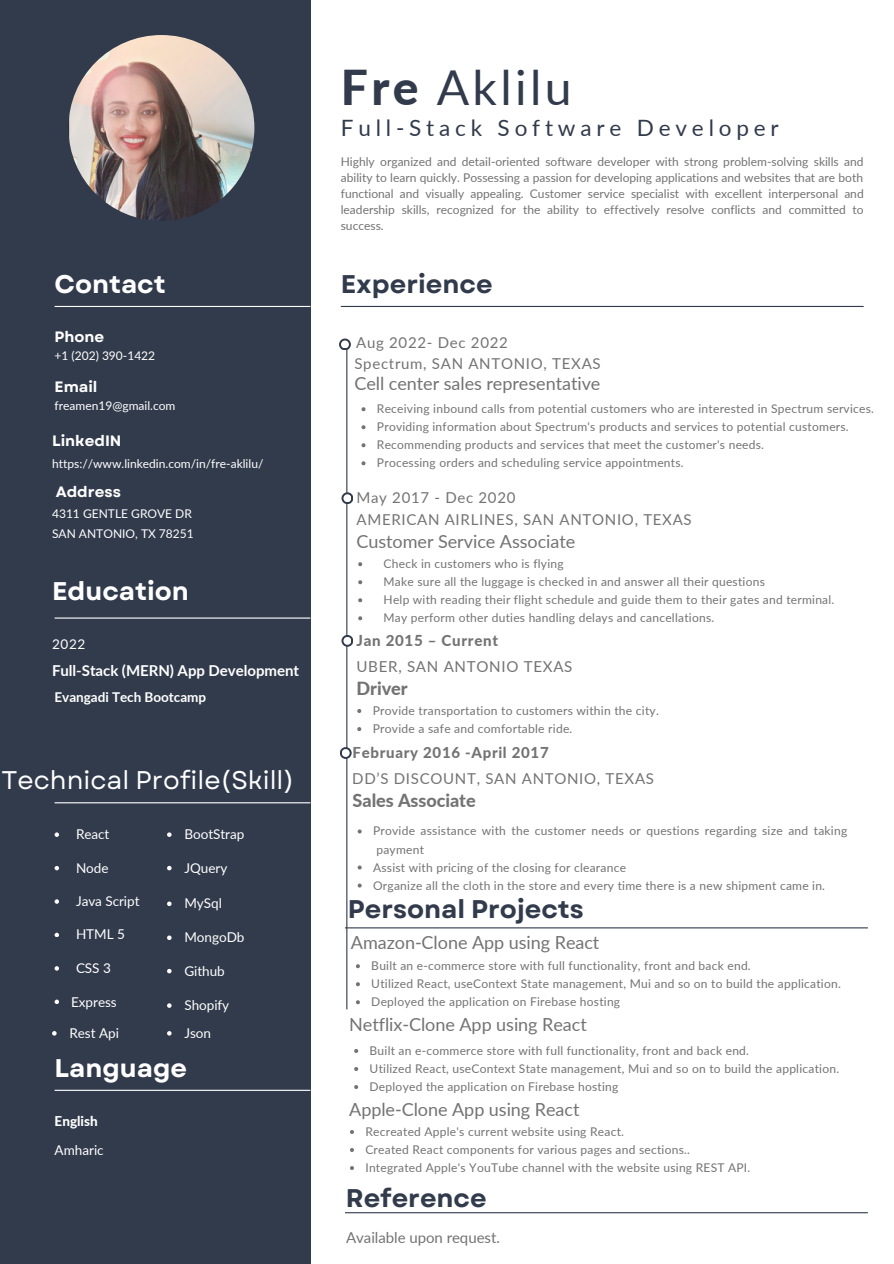
<style>
.page{position:relative;width:894px;height:1264px;background:#fff}
.page>*{position:absolute;margin:0;border:0;box-sizing:border-box;transform-origin:0 0}
.t1{font:48px "Lato";letter-spacing:.07em;color:#323b4c}
.t2{font:700 25.5px "Garet";color:#323b4c}
.t3{font:700 25.5px "Garet";color:#fff}
.t4{font:25.5px "Garet";color:#fff}
.t5{font:22.5px "Lato";letter-spacing:.215em;color:#323b4c}
.t6{font:800 18.15px "Lato";letter-spacing:-.005em;color:#737373}
.t7{font:18px "Lato";letter-spacing:-.005em;color:#737373}
.t8{font:800 18px "Lato";letter-spacing:-.005em;color:#737373}
.t9{font:15.15px "Lato";letter-spacing:.045em;color:#737373}
.t10{font:800 15.15px "Lato";letter-spacing:.045em;color:#737373}
.t11{font:15px/20.9px "Lato";letter-spacing:.045em;color:#737373}
.t12{font:700 15px "Lato";letter-spacing:-.005em;color:#fff}
.t13{font:700 15px "Garet";color:#fff}
.t14{font:800 15px "Lato";letter-spacing:.045em;color:#737373}
.t15{font:15px "Lato";letter-spacing:-.005em;color:#737373}
.t16{font:13.5px "Lato";color:#fff}
.t17{font:700 13.5px "Lato";letter-spacing:-.005em;color:#fff}
.t18{font:800 13.5px "Lato";color:#fff}
.t19{font:12px/18px "Lato";letter-spacing:.02em;color:#737373}
.t20{font:12px/20px "Lato";color:#fff}
.s1{font-weight:800}
</style>
<div class="page">
<div style="left:0;top:0;width:310px;height:1263px;background:#323b4c"></div>
<hr style="left:55px;top:306px;width:255px;height:1px;background:#fff">
<hr style="left:55px;top:617px;width:255px;height:1px;background:#fff">
<hr style="left:341px;top:306px;width:522px;height:1px;background:#323b4c">
<hr style="left:346px;top:342px;width:1px;height:667px;background:#323b4c">
<svg style="left:341px;top:492px;width:12px;height:12px"></svg>
<div style="left:343px;top:494px;width:8px;height:8px;background:#fff;border-radius:50%"></div>
<svg style="left:341px;top:635px;width:12px;height:11px"></svg>
<div style="left:343px;top:637px;width:8px;height:7px;background:#fff;border-radius:50%"></div>
<svg style="left:340px;top:747px;width:11px;height:11px"></svg>
<div style="left:341px;top:749px;width:8px;height:7px;background:#fff;border-radius:50%"></div>
<hr style="left:345px;top:1212px;width:522px;height:1px;background:#323b4c">
<img style="left:68px;top:35px;width:186px;height:186px;border-radius:50%">
<svg style="left:55px;top:832px;width:4px;height:4px"></svg>
<svg style="left:55px;top:866px;width:4px;height:4px"></svg>
<svg style="left:55px;top:899px;width:4px;height:4px"></svg>
<svg style="left:55px;top:932px;width:4px;height:5px"></svg>
<svg style="left:55px;top:966px;width:4px;height:4px"></svg>
<svg style="left:55px;top:999px;width:4px;height:5px"></svg>
<hr style="left:55px;top:802px;width:255px;height:1px;background:#fff">
<hr style="left:55px;top:1089px;width:255px;height:1px;background:#fff">
<hr style="left:345px;top:927px;width:522px;height:1px;background:#323b4c">
<svg style="left:358px;top:562px;width:4px;height:4px"></svg>
<svg style="left:358px;top:580px;width:4px;height:4px"></svg>
<svg style="left:358px;top:598px;width:4px;height:4px"></svg>
<svg style="left:358px;top:616px;width:4px;height:4px"></svg>
<svg style="left:357px;top:709px;width:4px;height:4px"></svg>
<svg style="left:357px;top:727px;width:4px;height:4px"></svg>
<svg style="left:357px;top:829px;width:4px;height:4px"></svg>
<svg style="left:357px;top:865px;width:4px;height:4px"></svg>
<svg style="left:357px;top:883px;width:4px;height:4px"></svg>
<svg style="left:356px;top:964px;width:4px;height:4px"></svg>
<svg style="left:356px;top:982px;width:4px;height:4px"></svg>
<svg style="left:356px;top:1000px;width:4px;height:4px"></svg>
<svg style="left:354px;top:1049px;width:4px;height:3px"></svg>
<svg style="left:354px;top:1067px;width:4px;height:3px"></svg>
<svg style="left:354px;top:1085px;width:4px;height:3px"></svg>
<svg style="left:350px;top:1130px;width:4px;height:3px"></svg>
<svg style="left:350px;top:1148px;width:4px;height:3px"></svg>
<svg style="left:350px;top:1166px;width:4px;height:3px"></svg>
<svg style="left:167px;top:832px;width:4px;height:5px"></svg>
<svg style="left:167px;top:865px;width:4px;height:5px"></svg>
<svg style="left:167px;top:901px;width:4px;height:5px"></svg>
<svg style="left:167px;top:935px;width:4px;height:5px"></svg>
<svg style="left:167px;top:968px;width:4px;height:5px"></svg>
<svg style="left:167px;top:1003px;width:4px;height:4px"></svg>
<svg style="left:167px;top:1031px;width:4px;height:4px"></svg>
<svg style="left:52px;top:1031px;width:5px;height:4px"></svg>
<svg style="left:339px;top:338px;width:11px;height:12px"></svg>
<div style="left:341px;top:340px;width:7px;height:8px;background:#fff;border-radius:50%"></div>
<svg style="left:361px;top:407px;width:4px;height:4px"></svg>
<svg style="left:361px;top:425px;width:4px;height:4px"></svg>
<svg style="left:361px;top:443px;width:4px;height:4px"></svg>
<svg style="left:361px;top:461px;width:4px;height:4px"></svg>
<h2 class="t3" style="left:55px;top:266px;width:113px">Contact</h2>
<p class="t13" style="left:55px;top:326px;width:51px">Phone</p>
<p class="t20" style="left:55px;top:345px;width:102px">+1 (202) 390-1422</p>
<p class="t13" style="left:55px;top:375px;width:44px">Email</p>
<p class="t20" style="left:55px;top:395px;width:122px">freamen19@gmail.com</p>
<p class="t13" style="left:52px;top:430px;width:71px">LinkedIN</p>
<p class="t20" style="left:52px;top:453px;width:213px">https://www.linkedin.com/in/fre-aklilu/</p>
<p class="t13" style="left:56px;top:481px;width:67px">Address</p>
<p class="t20" style="left:52px;top:503px;width:143px">4311 GENTLE GROVE DR<br>SAN ANTONIO, TX 78251</p>
<h2 class="t3" style="left:52px;top:573px;width:138px">Education</h2>
<p class="t16" style="left:52px;top:635px;width:35px">2022</p>
<p class="t12" style="left:52px;top:661px;width:248px">Full-Stack (MERN) App Development</p>
<p class="t17" style="left:55px;top:688px;width:153px">Evangadi Tech Bootcamp</p>
<h2 class="t4" style="left:1px;top:762px;width:294px">Technical Profile(Skill)</h2>
<p class="t16" style="left:76px;top:825px;width:35px">React</p>
<p class="t16" style="left:76px;top:859px;width:34px">Node</p>
<p class="t16" style="left:76px;top:892px;width:65px">Java Script</p>
<p class="t16" style="left:76px;top:926px;width:50px">HTML 5</p>
<p class="t16" style="left:76px;top:959px;width:36px">CSS 3</p>
<p class="t16" style="left:71px;top:993px;width:47px">Express</p>
<p class="t16" style="left:184px;top:825px;width:61px">BootStrap</p>
<p class="t16" style="left:184px;top:859px;width:44px">JQuery</p>
<p class="t16" style="left:184px;top:895px;width:39px">MySql</p>
<p class="t16" style="left:184px;top:928px;width:62px">MongoDb</p>
<p class="t16" style="left:184px;top:962px;width:42px">Github</p>
<p class="t16" style="left:184px;top:996px;width:46px">Shopify</p>
<p class="t16" style="left:69px;top:1024px;width:51px">Rest Api</p>
<p class="t16" style="left:184px;top:1024px;width:28px">Json</p>
<h2 class="t3" style="left:55px;top:1049px;width:134px">Language</h2>
<p class="t18" style="left:55px;top:1112px;width:45px">English</p>
<p class="t16" style="left:55px;top:1141px;width:51px">Amharic</p>
<h1 class="t1" style="left:341px;top:58px;width:232px"><span class="s1">Fre</span> Aklilu</h1>
<h3 class="t5" style="left:341px;top:114px;width:439px">Full-Stack Software Developer</h3>
<p class="t19" style="left:341px;top:153px;width:524px;line-height:16px;text-align:justify">Highly organized and detail-oriented software developer with strong problem-solving skills and ability to learn quickly. Possessing a passion for developing applications and websites that are both functional and visually appealing. Customer service specialist with excellent interpersonal and leadership skills, recognized for the ability to effectively resolve conflicts and committed to success.</p>
<h2 class="t2" style="left:341px;top:266px;width:153px">Experience</h2>
<p class="t11" style="left:354px;top:332px;width:248px">Aug 2022- Dec 2022<br>Spectrum, SAN ANTONIO, TEXAS</p>
<h3 class="t7" style="left:354px;top:372px;width:247px">Cell center sales representative</h3>
<p class="t19" style="left:377px;top:399px;width:498px">Receiving inbound calls from potential customers who are interested in Spectrum services.<br>Providing information about Spectrum's products and services to potential customers.<br>Recommending products and services that meet the customer's needs.<br>Processing orders and scheduling service appointments.</p>
<p class="t11" style="left:356px;top:487px;width:160px">May 2017 - Dec 2020</p>
<p class="t11" style="left:356px;top:509px;width:337px">AMERICAN AIRLINES, SAN ANTONIO, TEXAS</p>
<h3 class="t7" style="left:356px;top:530px;width:220px">Customer Service Associate</h3>
<p class="t19" style="left:383px;top:554px;width:452px">Check in customers who is flying<br>Make sure all the luggage is checked in and answer all their questions<br>Help with reading their flight schedule and guide them to their gates and terminal.<br>May perform other duties handling delays and cancellations.</p>
<p class="t10" style="left:356px;top:631px;width:143px">Jan 2015 – Current</p>
<p class="t9" style="left:356px;top:657px;width:217px">UBER, SAN ANTONIO TEXAS</p>
<h3 class="t6" style="left:356px;top:677px;width:53px">Driver</h3>
<p class="t19" style="left:372px;top:701px;width:287px">Provide transportation to customers within the city.<br>Provide a safe and comfortable ride.</p>
<p class="t14" style="left:352px;top:743px;width:197px">February 2016 -April 2017</p>
<p class="t11" style="left:352px;top:767px;width:303px">DD’S DISCOUNT, SAN ANTONIO, TEXAS</p>
<h3 class="t8" style="left:352px;top:789px;width:124px">Sales Associate</h3>
<p class="t19" style="left:373px;top:821px;width:475px">Provide assistance with the customer needs or questions regarding size and taking payment<br>Assist with pricing of the closing for clearance<br>Organize all the cloth in the store and every time there is a new shipment came in.</p>
<h2 class="t2" style="left:348px;top:891px;width:237px">Personal Projects</h2>
<p class="t19" style="left:371px;top:956px;width:471px">Built an e-commerce store with full functionality, front and back end.<br>Utilized React, useContext State management, Mui and so on to build the application.<br>Deployed the application on Firebase hosting</p>
<h3 class="t7" style="left:351px;top:930px;width:250px">Amazon-Clone App using React</h3>
<h3 class="t7" style="left:349px;top:1013px;width:239px">Netflix-Clone App using React</h3>
<p class="t19" style="left:369px;top:1041px;width:471px">Built an e-commerce store with full functionality, front and back end.<br>Utilized React, useContext State management, Mui and so on to build the application.<br>Deployed the application on Firebase hosting</p>
<h3 class="t7" style="left:349px;top:1098px;width:232px">Apple-Clone App using React</h3>
<p class="t19" style="left:365px;top:1122px;width:386px">Recreated Apple's current website using React.<br>Created React components for various pages and sections..<br>Integrated Apple's YouTube channel with the website using REST API.</p>
<h2 class="t2" style="left:345px;top:1180px;width:142px">Reference</h2>
<p class="t15" style="left:346px;top:1228px;width:155px">Available upon request.</p>
</div>
